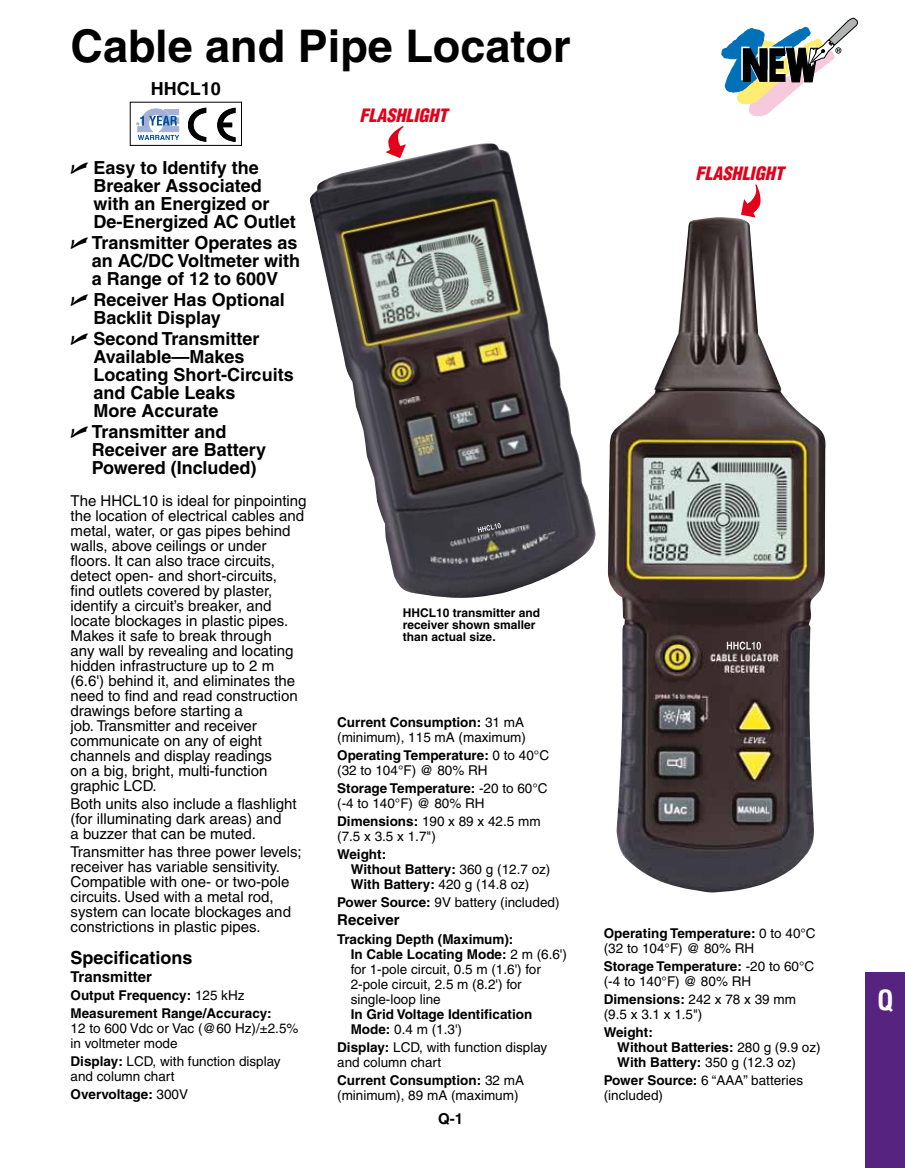
<style>
.page{position:relative;width:905px;height:1168px;background:#fff}
.page>*{position:absolute;margin:0;border:0;box-sizing:border-box;transform-origin:0 0}
.t1{font:700 45px "Helvetica";color:#000}
.t2{font:700 condensed 27px "Helvetica";color:#fff}
.t3{font:700 18px/18px "Helvetica";color:#000}
.t4{font:italic 900 condensed 18px "Helvetica";color:#e2001a}
.t5{font:15px/15px "Helvetica";color:#000}
.t6{font:700 15px "Helvetica";color:#000}
.t7{font:13.5px/15px "Helvetica";color:#000}
.t8{font:700 13.5px/15px "Helvetica";color:#000}
.t9{font:700 12px/12px "Helvetica";color:#000}
.s1{font-family:"Universal Newswith Comm Pi";font-weight:400}
.s2{font-weight:400}
.s3{font-weight:700}
</style>
<div class="page">
<div style="left:865px;top:972px;width:39px;height:196px;background:#572381"></div>
<svg style="left:721px;top:17px;width:137px;height:100px"></svg>
<div style="left:130px;top:102px;width:112px;height:44px;border:1px solid #000"></div>
<svg style="left:136px;top:108px;width:43px;height:32px"></svg>
<svg style="left:188px;top:108px;width:47px;height:34px"></svg>
<div style="left:218px;top:122px;width:14px;height:5px;background:#000"></div>
<img style="left:608px;top:217px;width:218px;height:676px">
<img style="left:726px;top:641px;width:35px;height:9px">
<img style="left:309px;top:143px;width:287px;height:455px">
<img style="left:477px;top:523px;width:24px;height:10px">
<svg style="left:741px;top:184px;width:20px;height:34px"></svg>
<svg style="left:377px;top:126px;width:39px;height:36px"></svg>
<h1 class="t1" style="left:71px;top:18px;width:501px">Cable and Pipe Locator</h1>
<p class="t3" style="left:151px;top:80px;width:72px">HHCL10</p>
<p class="t3" style="left:94px;top:158px;width:204px;text-indent:-23px"><span class="s1">U</span> Easy to Identify the<br>Breaker Associated with an Energized or<br>De-Energized AC Outlet</p>
<p class="t3" style="left:92px;top:234px;width:210px;text-indent:-21px"><span class="s1">U</span> Transmitter Operates as an AC/DC Voltmeter with a Range of 12 to 600V</p>
<p class="t3" style="left:94px;top:291px;width:193px;text-indent:-23px"><span class="s1">U</span> Receiver Has Optional<br>Backlit Display</p>
<p class="t3" style="left:94px;top:330px;width:202px;text-indent:-23px"><span class="s1">U</span> Second Transmitter<br>Available—Makes<br>Locating Short-Circuits and Cable Leaks<br>More Accurate</p>
<p class="t3" style="left:92px;top:423px;width:176px;text-indent:-21px"><span class="s1">U</span> Transmitter and<br>Receiver are Battery<br>Powered (Included)</p>
<p class="t5" style="left:71px;top:493px;width:237px">The HHCL10 is ideal for pinpointing the location of electrical cables and metal, water, or gas pipes behind walls, above ceilings or under floors. It can also trace circuits, detect open- and short-circuits,<br>find outlets covered by plaster, identify a circuit’s breaker, and locate blockages in plastic pipes.<br>Makes it safe to break through<br>any wall by revealing and locating hidden infrastructure up to 2 m (6.6') behind it, and eliminates the need to find and read construction drawings before starting a<br>job. Transmitter and receiver communicate on any of eight channels and display readings<br>on a big, bright, multi-function graphic LCD.</p>
<p class="t5" style="left:71px;top:796px;width:227px">Both units also include a flashlight (for illuminating dark areas) and<br>a buzzer that can be muted.</p>
<p class="t5" style="left:71px;top:844px;width:233px">Transmitter has three power levels; receiver has variable sensitivity.<br>Compatible with one- or two-pole circuits. Used with a metal rod, system can locate blockages and constrictions in plastic pipes.</p>
<p class="t3" style="left:71px;top:948px;width:124px">Specifications</p>
<p class="t6" style="left:71px;top:967px;width:83px">Transmitter</p>
<p class="t8" style="left:71px;top:986px;width:203px;line-height:18px">Output Frequency: <span class="s2">125 kHz<br></span>Measurement Range/Accuracy:</p>
<p class="t7" style="left:71px;top:1021px;width:229px">12 to 600 Vdc or Vac (@60 Hz)/±2.5% in voltmeter mode</p>
<p class="t7" style="left:71px;top:1054px;width:211px"><span class="s3">Display:</span> LCD, with function display and column chart</p>
<p class="t8" style="left:71px;top:1087px;width:119px">Overvoltage: <span class="s2">300V</span></p>
<p class="t4" style="left:359px;top:104px;width:90px">FLASHLIGHT</p>
<p class="t9" style="left:403px;top:606px;width:139px">HHCL10 transmitter and receiver shown smaller than actual size.</p>
<p class="t7" style="left:337px;top:715px;width:190px"><span class="s3">Current Consumption:</span> 31 mA (minimum), 115 mA (maximum)</p>
<p class="t7" style="left:337px;top:748px;width:213px"><span class="s3">Operating Temperature:</span> 0 to 40°C (32 to 104°F) @ 80% RH</p>
<p class="t7" style="left:337px;top:781px;width:212px"><span class="s3">Storage Temperature:</span> -20 to 60°C (-4 to 140°F) @ 80% RH</p>
<p class="t7" style="left:337px;top:814px;width:205px"><span class="s3">Dimensions:</span> 190 x 89 x 42.5 mm (7.5 x 3.5 x 1.7")</p>
<p class="t8" style="left:351px;top:847px;width:201px;text-indent:-14px">Weight:<br>Without Battery: <span class="s2">360 g (12.7 oz)<br></span>With Battery: <span class="s2">420 g (14.8 oz)</span></p>
<p class="t7" style="left:337px;top:895px;width:224px"><span class="s3">Power Source:</span> 9V battery (included)</p>
<p class="t6" style="left:337px;top:911px;width:64px">Receiver</p>
<p class="t7" style="left:350px;top:931px;width:218px;text-indent:-14px"><span class="s3">Tracking Depth (Maximum):<br>In Cable Locating Mode:</span> 2 m (6.6') for 1-pole circuit, 0.5 m (1.6') for<br>2-pole circuit, 2.5 m (8.2') for single-loop line</p>
<p class="t8" style="left:350px;top:1006px;width:183px">In Grid Voltage Identification<br>Mode: <span class="s2">0.4 m (1.3')</span></p>
<p class="t7" style="left:337px;top:1039px;width:211px"><span class="s3">Display:</span> LCD, with function display and column chart</p>
<p class="t7" style="left:337px;top:1072px;width:188px"><span class="s3">Current Consumption:</span> 32 mA (minimum), 89 mA (maximum)</p>
<p class="t6" style="left:438px;top:1110px;width:27px">Q-1</p>
<p class="t4" style="left:695px;top:162px;width:90px">FLASHLIGHT</p>
<p class="t7" style="left:603px;top:926px;width:213px"><span class="s3">Operating Temperature:</span> 0 to 40°C (32 to 104°F) @ 80% RH</p>
<p class="t7" style="left:603px;top:959px;width:212px"><span class="s3">Storage Temperature:</span> -20 to 60°C (-4 to 140°F) @ 80% RH</p>
<p class="t7" style="left:603px;top:992px;width:194px"><span class="s3">Dimensions:</span> 242 x 78 x 39 mm (9.5 x 3.1 x 1.5")</p>
<p class="t8" style="left:617px;top:1025px;width:205px;text-indent:-14px">Weight:<br>Without Batteries: <span class="s2">280 g (9.9 oz)<br></span>With Battery: <span class="s2">350 g (12.3 oz)</span></p>
<p class="t7" style="left:603px;top:1073px;width:201px"><span class="s3">Power Source:</span> 6 “AAA” batteries (included)</p>
<h2 class="t2" style="left:877px;top:983px;width:18px">Q</h2>
</div>
